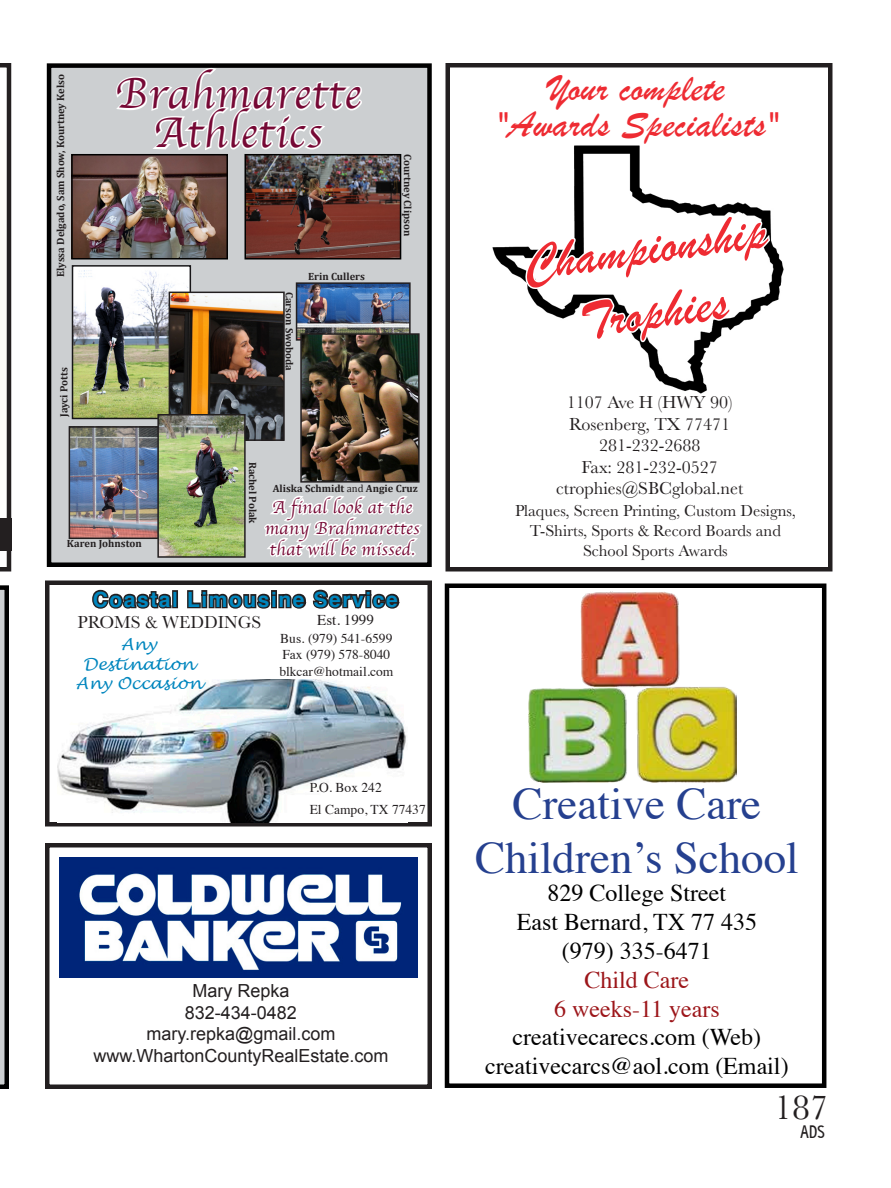
<style>
.page{position:relative;width:891px;height:1188px;background:#fff}
.page>*{position:absolute;margin:0;border:0;box-sizing:border-box;transform-origin:0 0}
.t1{font:54px/64.8px "Brush Script";color:#ee2b32;text-align:center}
.t2{font:45px/54px "Times";color:#25408f;text-align:center}
.t3{font:45px/39px "Apple Chancery";letter-spacing:.015em;color:#760935;text-align:center}
.t4{font:39px/36px "Brush Script";letter-spacing:.01em;color:#ee2b32;text-align:center}
.t5{font:36px "Baskerville";color:#231f20}
.t6{font:24px/28.8px "Times";color:#000;text-align:center}
.t7{font:24px/28.8px "Times";color:#9c1519;text-align:center}
.t8{font:700 21px "Helvetica";letter-spacing:.075em;color:#0086be}
.t9{font:18px/21.6px "Baskerville";color:#231f20;text-align:center}
.t10{font:18px/21.6px "Arial";color:#231f20;text-align:center}
.t11{font:18px/21px "Apple Chancery";letter-spacing:.015em;color:#760935;text-align:center}
.t12{font:700 18px "HYPE";color:#231f20}
.t13{font:16.5px/19.8px "Baskerville";color:#231f20;text-align:center}
.t14{font:italic 16.5px/19.8px "Lucida Handwriting";color:#0086be;text-align:center}
.t15{font:15px "Times";color:#231f20}
.t16{font:13.5px/16.2px "Times";color:#231f20}
.t17{font:700 10.5px "Cambria";color:#231f20}
.s1{font-weight:400}
</style>
<div class="page">
<svg style="left:0;top:63px;width:11px;height:509px"></svg>
<div style="left:446px;top:63px;width:386px;height:509px;border:4px solid #231f20"></div>
<div style="left:45px;top:580px;width:387px;height:246px;border:4px solid #231f20"></div>
<div style="left:45px;top:843px;width:387px;height:246px;border:4px solid #231f20"></div>
<img style="left:492px;top:145px;width:292px;height:249px">
<svg style="left:524px;top:187px;width:248px;height:157px"></svg>
<svg style="left:92px;top:589px;width:81px;height:20px"></svg>
<div style="left:172px;top:590px;width:6px;height:18px;border:3px solid #231f20"></div>
<img style="left:58px;top:680px;width:349px;height:142px">
<img style="left:60px;top:858px;width:357px;height:119px">
<div style="left:47px;top:63px;width:385px;height:504px;background:#cccfd1;border:4px solid #000"></div>
<svg style="left:113px;top:63px;width:251px;height:87px"></svg>
<svg style="left:186px;top:495px;width:239px;height:114px"></svg>
<img style="left:74px;top:157px;width:151px;height:100px">
<div style="left:71px;top:154px;width:157px;height:106px;border:2px solid #000"></div>
<img style="left:75px;top:268px;width:113px;height:148px">
<div style="left:72px;top:265px;width:119px;height:154px;border:2px solid #171618"></div>
<img style="left:172px;top:295px;width:110px;height:143px">
<div style="left:169px;top:292px;width:116px;height:149px;border:2px solid #231f20"></div>
<img style="left:72px;top:429px;width:84px;height:107px">
<div style="left:69px;top:426px;width:90px;height:113px;border:2px solid #231f20"></div>
<img style="left:299px;top:285px;width:109px;height:53px">
<div style="left:296px;top:282px;width:115px;height:59px;border:2px solid #231f20"></div>
<img style="left:303px;top:336px;width:114px;height:144px">
<div style="left:300px;top:333px;width:120px;height:150px;border:2px solid #231f20"></div>
<svg style="left:0;top:585px;width:9px;height:504px;background:#646566"></svg>
<div style="left:445px;top:583px;width:381px;height:505px;border:4px solid #000"></div>
<img style="left:528px;top:591px;width:208px;height:192px">
<img style="left:247px;top:157px;width:151px;height:100px">
<div style="left:244px;top:154px;width:157px;height:106px;border:2px solid #000"></div>
<img style="left:160px;top:417px;width:83px;height:138px">
<div style="left:157px;top:414px;width:89px;height:144px;border:2px solid #231f20"></div>
<div style="left:0;top:519px;width:11px;height:32px;background:#231f20"></div>
<p class="t17" style="left:53px;top:277px;width:204px;rotate:-90deg">Elyssa Delgado, Sam Show, Kourtney Kelso</p>
<p class="t17" style="left:57px;top:417px;width:51px;rotate:-90deg">Jayci Potts</p>
<h2 class="t3" style="left:115px;top:74px;width:247px">Brahmarette<br>Athletics</h2>
<p class="t17" style="left:297px;top:292px;width:81px;rotate:90deg">Carson Swoboda</p>
<p class="t17" style="left:308px;top:269px;width:58px">Erin Cullers</p>
<p class="t17" style="left:415px;top:154px;width:84px;rotate:90deg">Courtney Clipson</p>
<p class="t17" style="left:67px;top:536px;width:76px">Karen Johnston</p>
<p class="t17" style="left:260px;top:462px;width:64px;rotate:90deg">Rachel Polak</p>
<p class="t17" style="left:273px;top:481px;width:147px">Aliska Schmidt <span class="s1">and</span> Angie Cruz</p>
<h3 class="t11" style="left:265px;top:496px;width:156px">A final look at the many Brahmarettes that will be missed.</h3>
<h3 class="t8" style="left:93px;top:582px;width:307px">Coastal Limousine Service</h3>
<h3 class="t9" style="left:78px;top:612px;width:185px">PROMS &amp; WEDDINGS</h3>
<p class="t16" style="left:279px;top:629px;width:116px">Bus. (979) 541-6599<br>Fax (979) 578-8040 blkcar@hotmail.com</p>
<h3 class="t15" style="left:317px;top:606px;width:58px">Est. 1999</h3>
<h3 class="t14" style="left:76px;top:635px;width:127px">Any<br>Destination<br>Any Occasion</h3>
<p class="t16" style="left:310px;top:776px;width:118px;line-height:21.6px">P.O. Box 242<br>El Campo, TX 77437</p>
<h3 class="t10" style="left:93px;top:980px;width:297px">Mary Repka<br>832-434-0482 mary.repka@gmail.com www.WhartonCountyRealEstate.com</h3>
<h3 class="t4" style="left:496px;top:71px;width:284px">Your complete "Awards Specialists"</h3>
<h1 class="t1" style="left:519px;top:233px;width:247px;rotate:-8deg">Championship<br>Trophies</h1>
<h3 class="t9" style="left:556px;top:392px;width:188px">1107 Ave H (HWY 90)<br>Rosenberg, TX 77471<br>281-232-2688<br>Fax: 281-232-0527 ctrophies@SBCglobal.net</h3>
<h3 class="t13" style="left:515px;top:501px;width:282px">Plaques, Screen Printing, Custom Designs,<br>T-Shirts, Sports &amp; Record Boards and<br>School Sports Awards</h3>
<h2 class="t2" style="left:475px;top:773px;width:325px">Creative Care<br>Children’s School</h2>
<h3 class="t6" style="left:517px;top:877px;width:242px">829 College Street<br>East Bernard, TX 77 435 (979) 335-6471</h3>
<h3 class="t7" style="left:554px;top:963px;width:167px">Child Care<br>6 weeks-11 years</h3>
<h3 class="t6" style="left:485px;top:1021px;width:305px">creativecarecs.com (Web) creativecarcs@aol.com (Email)</h3>
<h3 class="t5" style="left:774px;top:1085px;width:55px">187</h3>
<h3 class="t12" style="left:800px;top:1123px;width:26px">ADS</h3>
</div>
